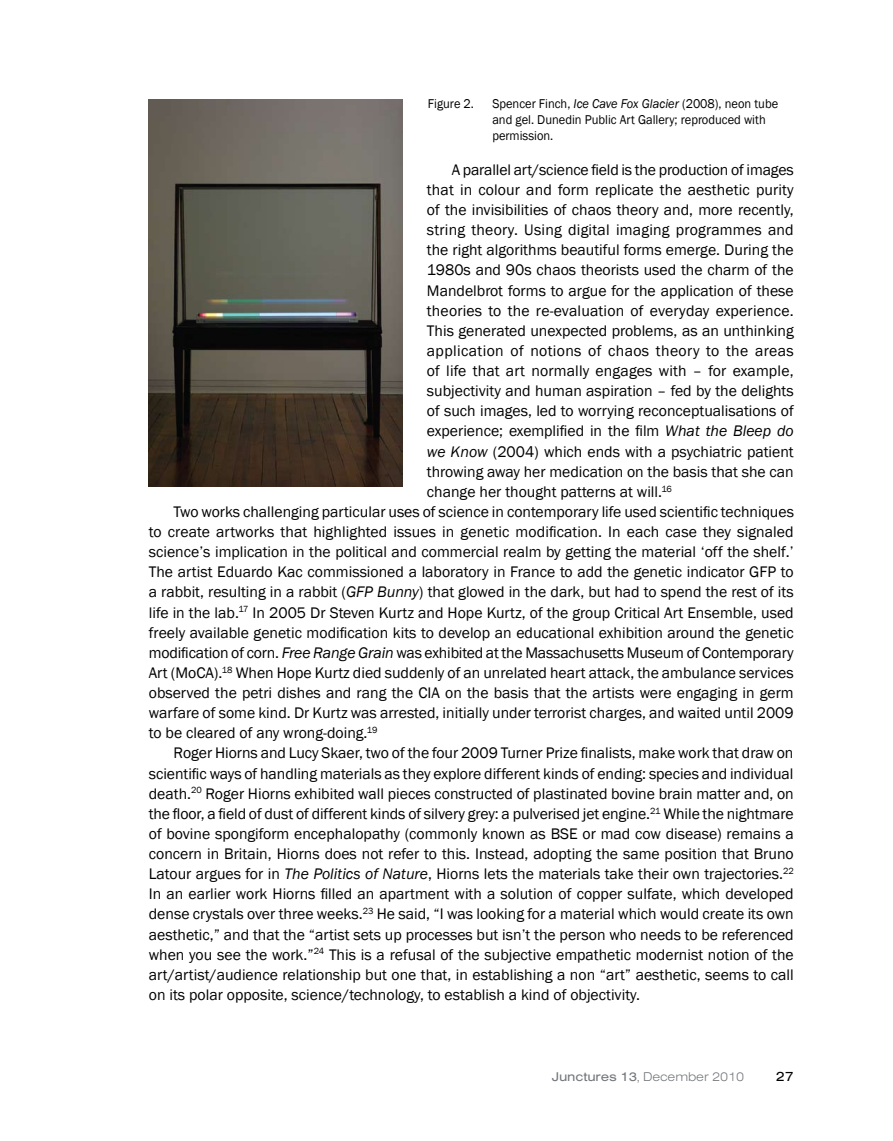
<style>
.page{position:relative;width:893px;height:1141px;background:#fff}
.page>*{position:absolute;margin:0;border:0;box-sizing:border-box;transform-origin:0 0}
.t1{font:15.75px "Franklin Gothic";color:#000}
.t2{font:15.75px "Franklin Gothic";letter-spacing:.025em;color:#000}
.t3{font:expanded 14px "Nimbus San T";color:#000}
.t4{font:13.12px/15.8px "Franklin Gothic";color:#000;scale:.95 1}
.t5{font:300 expanded 13.12px "Nimbus San T";letter-spacing:-.01em;color:#74777b}
.s1{font-style:italic}
.s2{font-weight:400}
</style>
<div class="page">
<img style="left:149px;top:99px;width:253px;height:387px">
<p class="t4" style="left:428px;top:96px;width:50px">Figure 2.</p>
<p class="t4" style="left:492px;top:96px;width:302px">Spencer Finch, <span class="s1">Ice Cave Fox Glacier</span> (2008), neon tube and gel. Dunedin Public Art Gallery; reproduced with permission.</p>
<p class="t1" style="left:452px;top:160px;width:344px">A parallel art/science field is the production of images</p>
<p class="t1" style="left:427px;top:180px;width:368px">that in colour and form replicate the aesthetic purity</p>
<p class="t1" style="left:427px;top:200px;width:368px">of the invisibilities of chaos theory and, more recently,</p>
<p class="t1" style="left:427px;top:220px;width:368px">string theory. Using digital imaging programmes and</p>
<p class="t1" style="left:427px;top:240px;width:368px">the right algorithms beautiful forms emerge. During the</p>
<p class="t1" style="left:427px;top:260px;width:368px">1980s and 90s chaos theorists used the charm of the</p>
<p class="t1" style="left:427px;top:280px;width:368px">Mandelbrot forms to argue for the application of these</p>
<p class="t1" style="left:427px;top:301px;width:368px">theories to the re-evaluation of everyday experience.</p>
<p class="t1" style="left:427px;top:321px;width:368px">This generated unexpected problems, as an unthinking</p>
<p class="t2" style="left:427px;top:341px;width:368px">application of notions of chaos theory to the areas</p>
<p class="t1" style="left:427px;top:361px;width:368px">of life that art normally engages with – for example,</p>
<p class="t1" style="left:427px;top:381px;width:368px">subjectivity and human aspiration – fed by the delights</p>
<p class="t1" style="left:427px;top:401px;width:368px">of such images, led to worrying reconceptualisations of</p>
<p class="t1" style="left:427px;top:421px;width:368px">experience; exemplified in the film <span class="s1">What the Bleep do</span></p>
<p class="t1" style="left:427px;top:442px;width:368px"><span class="s1">we Know</span> (2004) which ends with a psychiatric patient</p>
<p class="t1" style="left:427px;top:462px;width:368px">throwing away her medication on the basis that she can</p>
<p class="t1" style="left:427px;top:482px;width:247px">change her thought patterns at will.<sup>16</sup></p>
<p class="t1" style="left:174px;top:502px;width:622px">Two works challenging particular uses of science in contemporary life used scientific techniques</p>
<p class="t1" style="left:149px;top:522px;width:646px">to create artworks that highlighted issues in genetic modification. In each case they signaled</p>
<p class="t1" style="left:149px;top:542px;width:646px">science’s implication in the political and commercial realm by getting the material ‘off the shelf.’</p>
<p class="t1" style="left:149px;top:562px;width:646px">The artist Eduardo Kac commissioned a laboratory in France to add the genetic indicator GFP to</p>
<p class="t1" style="left:149px;top:582px;width:646px">a rabbit, resulting in a rabbit (<span class="s1">GFP Bunny</span>) that glowed in the dark, but had to spend the rest of its</p>
<p class="t1" style="left:149px;top:602px;width:646px">life in the lab.<sup>17</sup> In 2005 Dr Steven Kurtz and Hope Kurtz, of the group Critical Art Ensemble, used</p>
<p class="t1" style="left:149px;top:623px;width:646px">freely available genetic modification kits to develop an educational exhibition around the genetic</p>
<p class="t1" style="left:149px;top:643px;width:646px">modification of corn. <span class="s1">Free Range Grain</span> was exhibited at the Massachusetts Museum of Contemporary</p>
<p class="t1" style="left:149px;top:663px;width:646px">Art (MoCA).<sup>18</sup> When Hope Kurtz died suddenly of an unrelated heart attack, the ambulance services</p>
<p class="t1" style="left:149px;top:683px;width:646px">observed the petri dishes and rang the CIA on the basis that the artists were engaging in germ</p>
<p class="t1" style="left:149px;top:703px;width:646px">warfare of some kind. Dr Kurtz was arrested, initially under terrorist charges, and waited until 2009</p>
<p class="t1" style="left:149px;top:723px;width:230px">to be cleared of any wrong-doing.<sup>19</sup></p>
<p class="t1" style="left:174px;top:743px;width:621px">Roger Hiorns and Lucy Skaer, two of the four 2009 Turner Prize finalists, make work that draw on</p>
<p class="t1" style="left:149px;top:763px;width:646px">scientific ways of handling materials as they explore different kinds of ending: species and individual</p>
<p class="t1" style="left:149px;top:784px;width:646px">death.<sup>20</sup> Roger Hiorns exhibited wall pieces constructed of plastinated bovine brain matter and, on</p>
<p class="t1" style="left:149px;top:804px;width:646px">the floor, a field of dust of different kinds of silvery grey: a pulverised jet engine.<sup>21</sup> While the nightmare</p>
<p class="t1" style="left:149px;top:824px;width:646px">of bovine spongiform encephalopathy (commonly known as BSE or mad cow disease) remains a</p>
<p class="t1" style="left:149px;top:844px;width:646px">concern in Britain, Hiorns does not refer to this. Instead, adopting the same position that Bruno</p>
<p class="t1" style="left:149px;top:864px;width:646px">Latour argues for in <span class="s1">The Politics of Nature</span>, Hiorns lets the materials take their own trajectories.<sup>22</sup></p>
<p class="t1" style="left:149px;top:884px;width:646px">In an earlier work Hiorns filled an apartment with a solution of copper sulfate, which developed</p>
<p class="t1" style="left:149px;top:904px;width:646px">dense crystals over three weeks.<sup>23</sup> He said, “I was looking for a material which would create its own</p>
<p class="t1" style="left:149px;top:924px;width:646px">aesthetic,” and that the “artist sets up processes but isn’t the person who needs to be referenced</p>
<p class="t1" style="left:149px;top:945px;width:646px">when you see the work.”<sup>24</sup> This is a refusal of the subjective empathetic modernist notion of the</p>
<p class="t1" style="left:149px;top:965px;width:646px">art/artist/audience relationship but one that, in establishing a non “art” aesthetic, seems to call</p>
<p class="t1" style="left:149px;top:985px;width:493px">on its polar opposite, science/technology, to establish a kind of objectivity.</p>
<p class="t5" style="left:552px;top:1070px;width:194px"><span class="s2">Junctures 13</span>, December 2010</p>
<p class="t3" style="left:776px;top:1069px;width:19px">27</p>
</div>
